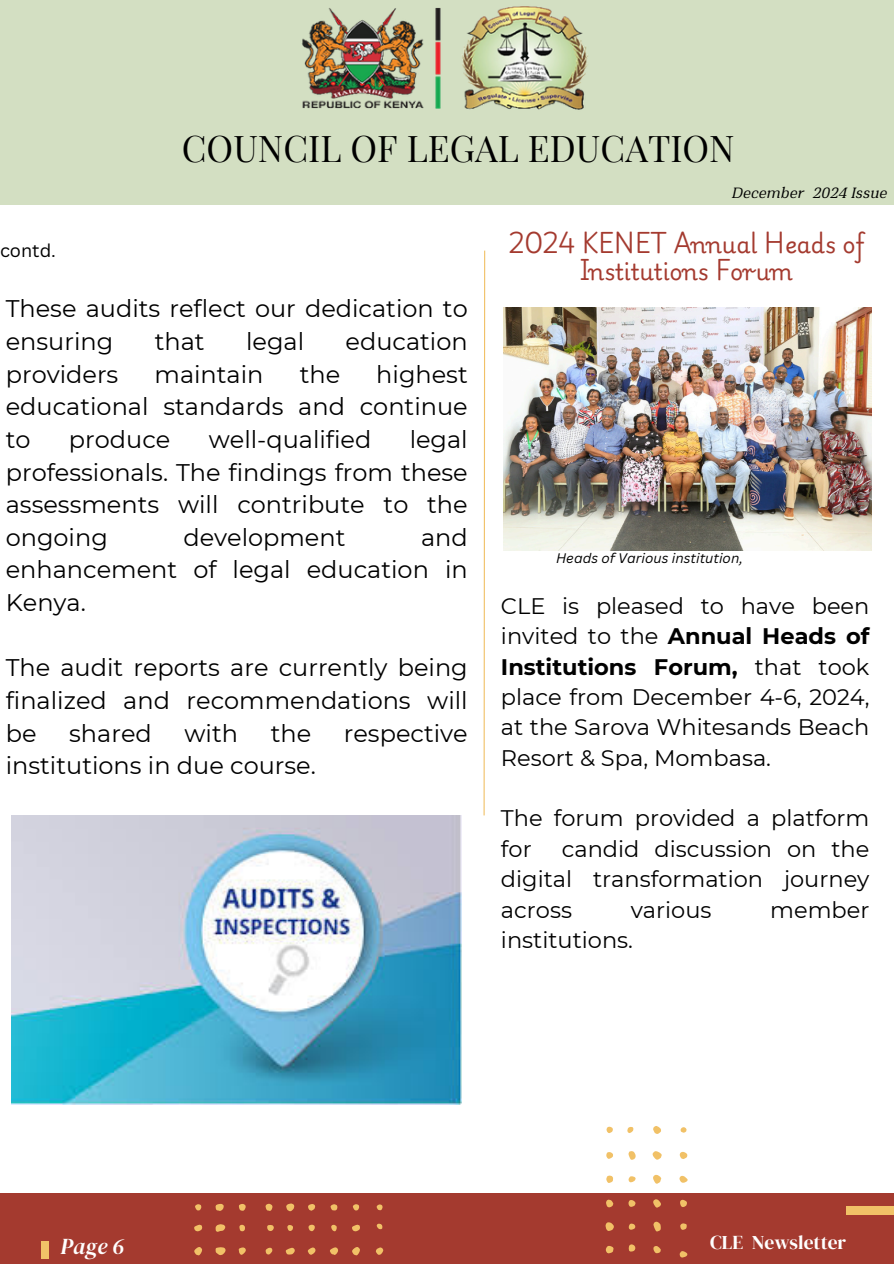
<style>
.page{position:relative;width:894px;height:1264px;background:#fff}
.page>*{position:absolute;margin:0;border:0;box-sizing:border-box;transform-origin:0 0}
.t1{font:36px "Playfair Display SC";color:#000}
.t2{font:24px/32.7px "Montserrat";color:#000;text-align:justify}
.t3{font:22.5px/30.3px "Montserrat";color:#000;text-align:justify}
.t4{font:22.5px/27px "Playwrite US Modern";color:#a43a2f;text-align:center}
.t5{font:italic 22.5px "DM Serif Display";color:#fff}
.t6{font:19.5px "DM Serif Display";color:#fff}
.t7{font:18px "Canva Sans";color:#000}
.t8{font:italic 16.5px "Montnapha";color:#000}
.t9{font:italic 13.5px "Canva Sans";color:#000}
.s1{font-weight:700}
</style>
<div class="page">
<div style="left:0;top:0;width:893px;height:205px;background:#d3dfc2"></div>
<div style="left:0;top:1193px;width:893px;height:70px;background:#a43a2f"></div>
<div style="left:41px;top:1241px;width:8px;height:18px;background:#f1c167"></div>
<div style="left:846px;top:1206px;width:47px;height:8px;background:#f1c167"></div>
<svg style="left:653px;top:1221px;width:7px;height:10px"></svg>
<svg style="left:652px;top:1151px;width:9px;height:8px"></svg>
<svg style="left:653px;top:1174px;width:8px;height:9px"></svg>
<svg style="left:605px;top:1222px;width:8px;height:9px"></svg>
<svg style="left:653px;top:1199px;width:8px;height:8px"></svg>
<svg style="left:653px;top:1126px;width:8px;height:7px"></svg>
<svg style="left:679px;top:1151px;width:8px;height:8px"></svg>
<svg style="left:628px;top:1151px;width:7px;height:8px"></svg>
<svg style="left:679px;top:1175px;width:8px;height:7px"></svg>
<svg style="left:653px;top:1246px;width:7px;height:7px"></svg>
<svg style="left:605px;top:1246px;width:8px;height:7px"></svg>
<svg style="left:680px;top:1199px;width:7px;height:8px"></svg>
<svg style="left:679px;top:1251px;width:8px;height:6px"></svg>
<svg style="left:606px;top:1199px;width:7px;height:8px"></svg>
<svg style="left:606px;top:1175px;width:7px;height:7px"></svg>
<svg style="left:680px;top:1223px;width:6px;height:6px"></svg>
<svg style="left:628px;top:1244px;width:7px;height:7px"></svg>
<svg style="left:628px;top:1200px;width:7px;height:6px"></svg>
<svg style="left:606px;top:1152px;width:7px;height:6px"></svg>
<svg style="left:628px;top:1176px;width:7px;height:6px"></svg>
<svg style="left:628px;top:1223px;width:7px;height:6px"></svg>
<svg style="left:606px;top:1126px;width:7px;height:7px"></svg>
<svg style="left:680px;top:1127px;width:6px;height:5px"></svg>
<svg style="left:627px;top:1127px;width:6px;height:6px"></svg>
<svg style="left:215px;top:1247px;width:10px;height:8px"></svg>
<svg style="left:215px;top:1224px;width:10px;height:8px"></svg>
<svg style="left:286px;top:1247px;width:9px;height:7px"></svg>
<svg style="left:352px;top:1247px;width:8px;height:8px"></svg>
<svg style="left:330px;top:1247px;width:8px;height:7px"></svg>
<svg style="left:286px;top:1203px;width:8px;height:8px"></svg>
<svg style="left:307px;top:1247px;width:8px;height:7px"></svg>
<svg style="left:376px;top:1247px;width:7px;height:7px"></svg>
<svg style="left:238px;top:1247px;width:8px;height:7px"></svg>
<svg style="left:215px;top:1203px;width:9px;height:7px"></svg>
<svg style="left:352px;top:1224px;width:8px;height:7px"></svg>
<svg style="left:265px;top:1247px;width:7px;height:7px"></svg>
<svg style="left:265px;top:1203px;width:7px;height:7px"></svg>
<svg style="left:239px;top:1204px;width:6px;height:6px"></svg>
<svg style="left:308px;top:1204px;width:7px;height:6px"></svg>
<svg style="left:330px;top:1204px;width:7px;height:6px"></svg>
<svg style="left:267px;top:1225px;width:7px;height:6px"></svg>
<svg style="left:308px;top:1224px;width:7px;height:7px"></svg>
<svg style="left:239px;top:1224px;width:6px;height:7px"></svg>
<svg style="left:353px;top:1204px;width:6px;height:6px"></svg>
<svg style="left:194px;top:1247px;width:8px;height:8px"></svg>
<svg style="left:194px;top:1224px;width:8px;height:7px"></svg>
<svg style="left:195px;top:1204px;width:6px;height:6px"></svg>
<svg style="left:331px;top:1224px;width:5px;height:7px"></svg>
<svg style="left:287px;top:1225px;width:6px;height:5px"></svg>
<svg style="left:376px;top:1204px;width:6px;height:6px"></svg>
<svg style="left:376px;top:1223px;width:6px;height:6px"></svg>
<img style="left:301px;top:6px;width:287px;height:104px">
<svg style="left:483px;top:250px;width:2px;height:566px"></svg>
<img style="left:503px;top:307px;width:368px;height:243px">
<img style="left:11px;top:815px;width:450px;height:289px">
<h2 class="t7" style="left:0;top:238px;width:57px">contd.</h2>
<p class="t1" style="left:182px;top:123px;width:554px">COUNCIL OF LEGAL EDUCATION</p>
<h1 class="t8" style="left:732px;top:183px;width:157px">December 2024 Issue</h1>
<p class="t4" style="left:509px;top:231px;width:356px">2024 KENET Annual Heads of<br>Institutions Forum</p>
<h2 class="t2" style="left:6px;top:292px;width:463px">These audits reflect our dedication to ensuring</h2>
<h2 class="t2" style="left:155px;top:325px;width:51px">that</h2>
<h2 class="t2" style="left:246px;top:325px;width:60px">legal</h2>
<h2 class="t2" style="left:345px;top:325px;width:124px">education</h2>
<h2 class="t2" style="left:6px;top:357px;width:463px;text-indent:370px">highest educational standards and continue to</h2>
<h2 class="t2" style="left:6px;top:357px;width:114px">providers</h2>
<h2 class="t2" style="left:154px;top:357px;width:110px">maintain</h2>
<h2 class="t2" style="left:299px;top:357px;width:42px">the</h2>
<h2 class="t2" style="left:69px;top:423px;width:103px">produce</h2>
<h2 class="t2" style="left:209px;top:423px;width:164px">well-qualified</h2>
<h2 class="t2" style="left:6px;top:423px;width:463px;text-indent:404px">legal professionals. The findings from these assessments will contribute to the ongoing</h2>
<h2 class="t2" style="left:6px;top:521px;width:463px;text-indent:415px">and enhancement of legal education in Kenya.</h2>
<h2 class="t2" style="left:183px;top:521px;width:163px">development</h2>
<h3 class="t2" style="left:6px;top:651px;width:463px">The audit reports are currently being finalized and recommendations will be</h3>
<h3 class="t2" style="left:69px;top:716px;width:84px">shared</h3>
<h3 class="t2" style="left:184px;top:716px;width:55px">with</h3>
<h3 class="t2" style="left:270px;top:716px;width:42px">the</h3>
<h3 class="t2" style="left:344px;top:716px;width:125px">respective</h3>
<h3 class="t2" style="left:6px;top:749px;width:311px">institutions in due course.</h3>
<p class="t9" style="left:556px;top:548px;width:188px">Heads of Various institution,</p>
<p class="t3" style="left:501px;top:590px;width:370px">CLE is pleased to have been invited to the <span class="s1">Annual Heads of Institutions Forum,</span> that took place from December 4-6, 2024, at the Sarova Whitesands Beach Resort &amp; Spa, Mombasa.</p>
<h2 class="t3" style="left:501px;top:803px;width:370px">The forum provided a platform for</h2>
<h2 class="t3" style="left:501px;top:833px;width:370px;text-indent:61px">candid discussion on the digital transformation journey across</h2>
<h2 class="t3" style="left:630px;top:894px;width:82px">various</h2>
<h2 class="t3" style="left:770px;top:894px;width:101px">member</h2>
<h2 class="t3" style="left:501px;top:924px;width:133px">institutions.</h2>
<p class="t5" style="left:60px;top:1230px;width:66px">Page 6</p>
<h4 class="t6" style="left:710px;top:1228px;width:137px">CLE Newsletter</h4>
</div>
